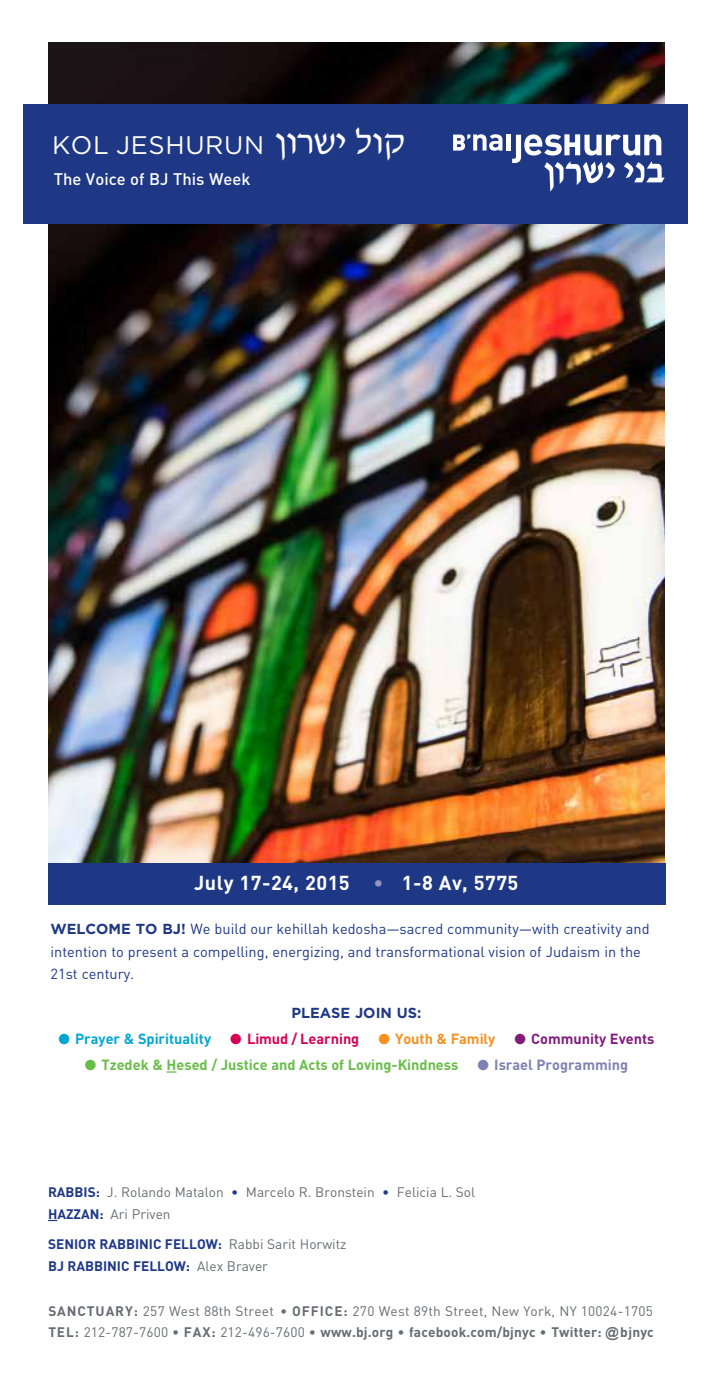
<style>
.page{position:relative;width:714px;height:1386px;background:#fff}
.page>*{position:absolute;margin:0;border:0;box-sizing:border-box;transform-origin:0 0}
.t1{font:25.38px "Gotham";letter-spacing:.025em;color:#fff}
.t2{font:700 19.95px "DIN";letter-spacing:.02em;color:#fff}
.t3{font:500 16.62px "DIN";color:#fff}
.t4{font:14.53px/22.8px "DIN";color:#1f3886}
.t5{font:700 14.53px "DIN";color:#68bd49}
.t6{font:700 14.53px "DIN";color:#00a6d3}
.t7{font:700 14.53px "DIN";color:#7f81b4}
.t8{font:700 14.53px "DIN";color:#811c7e}
.t9{font:700 14.53px "DIN";color:#d60057}
.t10{font:700 14.53px "Gotham";color:#1f3886}
.t11{font:700 14.53px "DIN";color:#f7901e}
.t12{font:13.65px/21.7px "DIN";color:#696b73}
.t13{font:700 13.65px/21.7px "DIN";color:#1f3886}
.s1{font-family:"David D";font-size:37.62px}
.s2{font-weight:400;color:#9394c0}
.s3{font-family:"Gotham";font-weight:700}
.s4{font-weight:700;color:#1f3886}
.s5{color:#1f3886}
.s6{font-weight:400;color:#696b73}
.s7{font-weight:700}
.s8{font-family:"Arial";font-weight:700}
</style>
<div class="page">
<img style="left:48px;top:42px;width:616px;height:821px">
<div style="left:48px;top:863px;width:618px;height:41px;background:#1f3886"></div>
<div style="left:24px;top:104px;width:664px;height:120px;background:#1f3886"></div>
<svg style="left:453px;top:134px;width:49px;height:17px"></svg>
<hr style="left:506px;top:134px;width:4px;height:17px;background:#fff">
<svg style="left:512px;top:134px;width:153px;height:58px"></svg>
<svg style="left:167px;top:1071px;width:10px;height:2px"></svg>
<h1 class="t1" style="left:52px;top:131px;width:354px">KOL JESHURUN <span class="s1">iurah kue</span></h1>
<p class="t3" style="left:54px;top:168px;width:198px">The Voice of BJ This Week</p>
<h2 class="t2" style="left:194px;top:870px;width:326px">July 17-24, 2015 <span class="s2">•</span> 1-8 Av, 5775</h2>
<p class="t4" style="left:51px;top:917px;width:601px"><span class="s3">WELCOME TO BJ!</span> We build our kehillah kedosha—sacred community—with creativity and intention to present a compelling, energizing, and transformational vision of Judaism in the<br>21st century.</p>
<p class="t10" style="left:291px;top:1004px;width:131px">PLEASE JOIN US:</p>
<p class="t6" style="left:58px;top:1029px;width:154px">● Prayer &amp; Spirituality</p>
<p class="t9" style="left:230px;top:1029px;width:131px">● Limud / Learning</p>
<p class="t11" style="left:378px;top:1029px;width:119px">● Youth &amp; Family</p>
<p class="t8" style="left:515px;top:1029px;width:141px">● Community Events</p>
<p class="t5" style="left:85px;top:1055px;width:375px">● Tzedek &amp; Hesed / Justice and Acts of Loving-Kindness</p>
<p class="t7" style="left:477px;top:1055px;width:152px">● Israel Programming</p>
<p class="t12" style="left:48px;top:1181px;width:429px"><span class="s4">RABBIS:</span> J. Rolando Matalon <span class="s5">•</span> Marcelo R. Bronstein <span class="s5">•</span> Felicia L. Sol<br><span class="s4">HAZZAN:</span> Ari Priven</p>
<p class="t13" style="left:48px;top:1233px;width:300px">SENIOR RABBINIC FELLOW: <span class="s6">Rabbi Sarit Horwitz<br></span>BJ RABBINIC FELLOW: <span class="s6">Alex Braver</span></p>
<p class="t12" style="left:48px;top:1300px;width:607px;line-height:21px"><span class="s7">SANCTUARY:</span> 257 West 88th Street • <span class="s7">OFFICE:</span> 270 West 89th Street, New York, NY 10024-1705<br><span class="s7">TEL:</span> 212-787-7600 • <span class="s7">FAX:</span> 212-496-7600 • <span class="s7">www.bj.org</span> • <span class="s7">facebook.com/bjnyc</span> • <span class="s7">Twitter:</span> <span class="s8">@</span><span class="s7">bjnyc</span></p>
</div>
